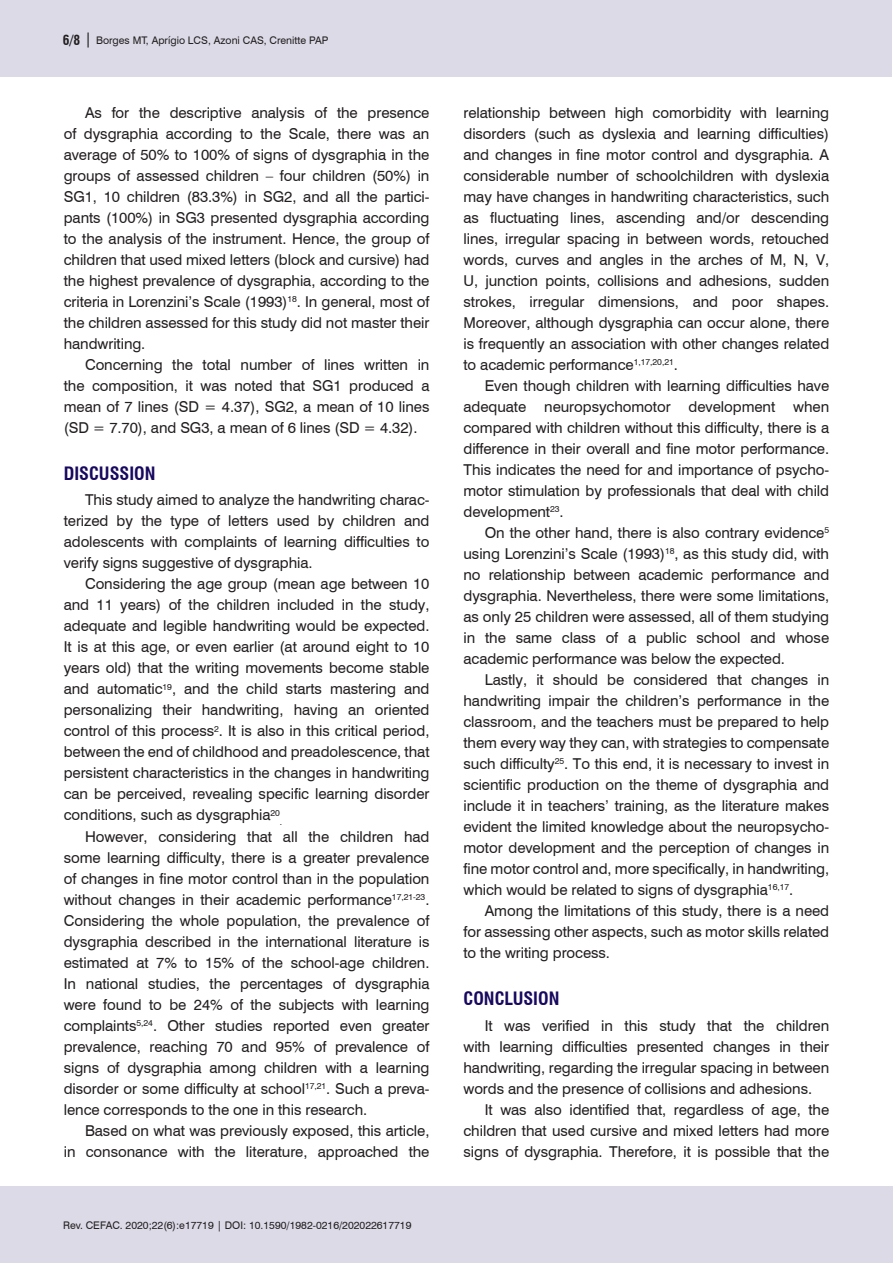
<style>
.page{position:relative;width:893px;height:1263px;background:#fff}
.page>*{position:absolute;margin:0;border:0;box-sizing:border-box;transform-origin:0 0}
.Nivel_1{font:700 condensed 18px "Swiss 721 BT";color:#18085f}
.Corpo_do_texto_INGL{font:15px/21px "Swiss 721 BT";letter-spacing:-.005em;color:#231f20;text-align:justify}
.t1{font:10.5px "Swiss 721 BT";color:#231f20}
.Corpo_do_texto_INGL-2{font:8.7px "Swiss 721 BT";color:#231f20}
.s1{font-weight:700;font-stretch:condensed;font-size:13.5px}
.s2{font-size:15px}
</style>
<div class="page">
<div style="left:0;top:1186px;width:892px;height:77px;background:#dcdae7"></div>
<div style="left:0;top:0;width:892px;height:77px;background:#dcdae7"></div>
<p class="t1" style="left:63px;top:33px;width:267px"><span class="s1">6/8</span> <span class="s2">|</span> Borges MT, Aprígio LCS, Azoni CAS, Crenitte PAP</p>
<p class="Corpo_do_texto_INGL" style="left:64px;top:101px;width:367px;text-indent:21px">As for the descriptive analysis of the presence of dysgraphia according to the Scale, there was an average of 50% to 100% of signs of dysgraphia in the groups of assessed children – four children (50%) in SG1, 10 children (83.3%) in SG2, and all the partici&shy;pants (100%) in SG3 presented dysgraphia according to the analysis of the instrument. Hence, the group of children that used mixed letters (block and cursive) had the highest prevalence of dysgraphia, according to the criteria in Lorenzini’s Scale (1993)<sup>18</sup>. In general, most of the children assessed for this study did not master their handwriting.</p>
<p class="Corpo_do_texto_INGL" style="left:64px;top:353px;width:367px;text-indent:21px">Concerning the total number of lines written in the composition, it was noted that SG1 produced a mean of 7 lines (SD = 4.37), SG2, a mean of 10 lines (SD = 7.70), and SG3, a mean of 6 lines (SD = 4.32).</p>
<p class="Nivel_1" style="left:64px;top:463px;width:93px">DISCUSSION</p>
<p class="Corpo_do_texto_INGL" style="left:64px;top:489px;width:367px;text-indent:21px">This study aimed to analyze the handwriting charac&shy;terized by the type of letters used by children and adolescents with complaints of learning difficulties to verify signs suggestive of dysgraphia.</p>
<p class="Corpo_do_texto_INGL" style="left:64px;top:573px;width:367px;text-indent:21px">Considering the age group (mean age between 10 and 11 years) of the children included in the study, adequate and legible handwriting would be expected.<br>It is at this age, or even earlier (at around eight to 10 years old) that the writing movements become stable and automatic<sup>19</sup>, and the child starts mastering and personalizing their handwriting, having an oriented control of this process<sup>2</sup>. It is also in this critical period, between the end of childhood and preadolescence, that persistent characteristics in the changes in handwriting can be perceived, revealing specific learning disorder conditions, such as dysgraphia<sup>20</sup></p>
<p class="Corpo_do_texto_INGL-2" style="left:280px;top:816px;width:4px">.</p>
<p class="Corpo_do_texto_INGL" style="left:64px;top:825px;width:367px;text-indent:21px">However, considering that all the children had some learning difficulty, there is a greater prevalence of changes in fine motor control than in the population without changes in their academic performance<sup>17,21-23</sup>.<br>Considering the whole population, the prevalence of dysgraphia described in the international literature is estimated at 7% to 15% of the school-age children.<br>In national studies, the percentages of dysgraphia were found to be 24% of the subjects with learning complaints<sup>5,24</sup>. Other studies reported even greater prevalence, reaching 70 and 95% of prevalence of signs of dysgraphia among children with a learning disorder or some difficulty at school<sup>17,21</sup>. Such a preva&shy;lence corresponds to the one in this research.</p>
<p class="Corpo_do_texto_INGL" style="left:64px;top:1119px;width:367px;text-align:right">Based on what was previously exposed, this article,<br>in consonance with the literature, approached the</p>
<p class="t1" style="left:63px;top:1218px;width:350px">Rev. CEFAC. 2020;22(6):e17719 | DOI: 10.1590/1982-0216/202022617719</p>
<p class="Corpo_do_texto_INGL" style="left:463px;top:101px;width:367px">relationship between high comorbidity with learning disorders (such as dyslexia and learning difficulties) and changes in fine motor control and dysgraphia. A considerable number of schoolchildren with dyslexia may have changes in handwriting characteristics, such as fluctuating lines, ascending and/or descending lines, irregular spacing in between words, retouched words, curves and angles in the arches of M, N, V, U, junction points, collisions and adhesions, sudden strokes, irregular dimensions, and poor shapes.<br>Moreover, although dysgraphia can occur alone, there is frequently an association with other changes related to academic performance<sup>1,17,20,21</sup>.</p>
<p class="Corpo_do_texto_INGL" style="left:463px;top:374px;width:367px;text-indent:21px">Even though children with learning difficulties have adequate neuropsychomotor development when compared with children without this difficulty, there is a difference in their overall and fine motor performance.<br>This indicates the need for and importance of psycho&shy;motor stimulation by professionals that deal with child development<sup>23</sup>.</p>
<p class="Corpo_do_texto_INGL" style="left:463px;top:521px;width:367px;text-indent:21px">On the other hand, there is also contrary evidence<sup>5 </sup>using Lorenzini’s Scale (1993)<sup>18</sup>, as this study did, with no relationship between academic performance and dysgraphia. Nevertheless, there were some limitations, as only 25 children were assessed, all of them studying in the same class of a public school and whose academic performance was below the expected.</p>
<p class="Corpo_do_texto_INGL" style="left:463px;top:668px;width:367px;text-indent:21px">Lastly, it should be considered that changes in handwriting impair the children’s performance in the classroom, and the teachers must be prepared to help them every way they can, with strategies to compensate such difficulty<sup>25</sup>. To this end, it is necessary to invest in scientific production on the theme of dysgraphia and include it in teachers’ training, as the literature makes evident the limited knowledge about the neuropsycho&shy;motor development and the perception of changes in fine motor control and, more specifically, in handwriting, which would be related to signs of dysgraphia<sup>16,17</sup>.</p>
<p class="Corpo_do_texto_INGL" style="left:463px;top:900px;width:367px;text-indent:21px">Among the limitations of this study, there is a need for assessing other aspects, such as motor skills related to the writing process.</p>
<p class="Nivel_1" style="left:463px;top:988px;width:97px">CONCLUSION</p>
<p class="Corpo_do_texto_INGL" style="left:463px;top:1014px;width:367px;text-indent:21px">It was verified in this study that the children with learning difficulties presented changes in their handwriting, regarding the irregular spacing in between words and the presence of collisions and adhesions.</p>
<p class="Corpo_do_texto_INGL" style="left:463px;top:1098px;width:367px;text-indent:21px">It was also identified that, regardless of age, the children that used cursive and mixed letters had more signs of dysgraphia. Therefore, it is possible that the</p>
</div>
